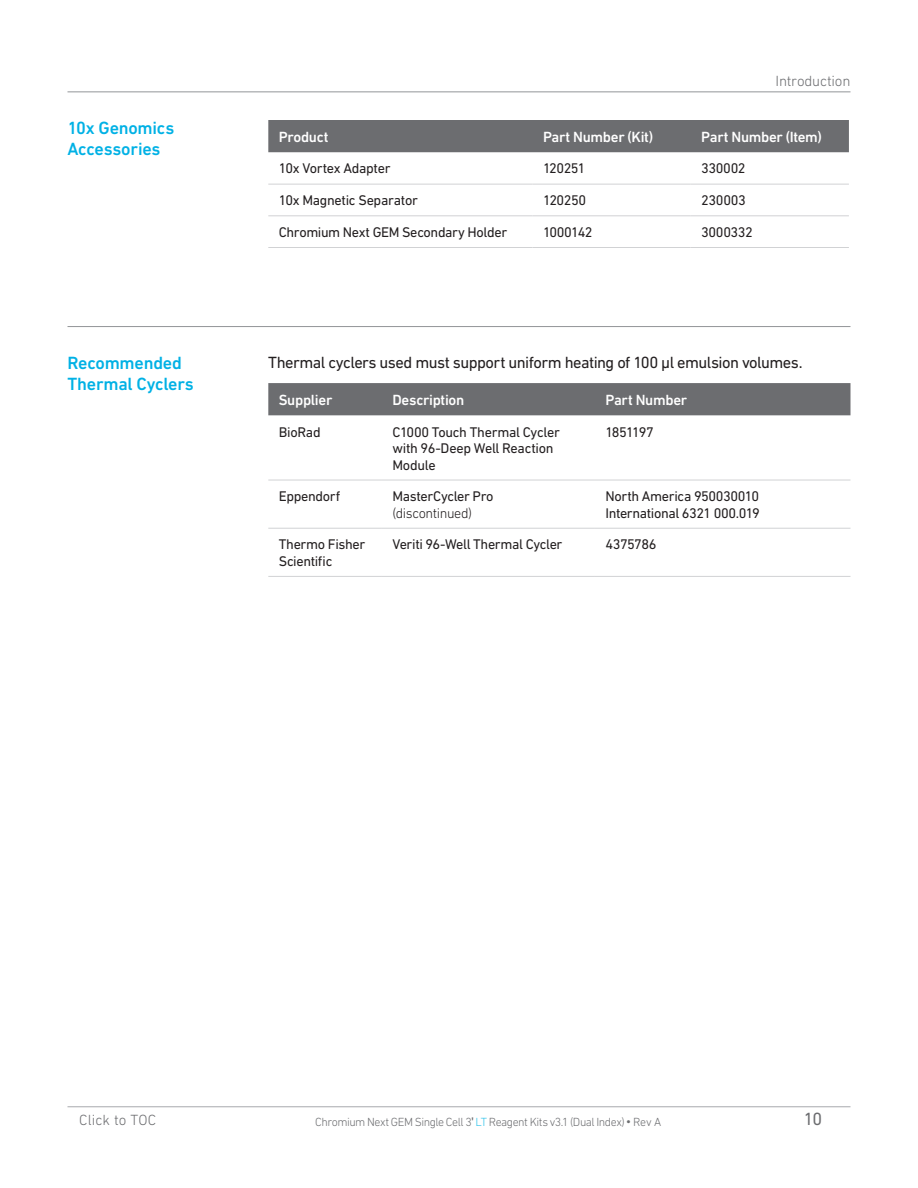
<style>
.page{position:relative;width:918px;height:1188px;background:#fff}
.page>*{position:absolute;margin:0;border:0;box-sizing:border-box;transform-origin:0 0}
.Sub_Section_Header{font:500 18px/21px "DIN Next LT Pro";letter-spacing:-.015em;color:#00b1e5}
.t1{font:18px "DIN Next LT Pro";color:#6c6d70}
.Body_copy{font:16.5px "DIN Next LT Pro";letter-spacing:-.035em;color:#231f20}
.Table_1_Header{font:500 15px "DIN Next LT Pro";letter-spacing:-.02em;color:#fff}
.Eyebrow{font:300 15px "DIN Next LT Pro";letter-spacing:-.01em;color:#6c6d70}
.Eyebrow-2{font:300 15px "DIN Next LT Pro";letter-spacing:.01em;color:#6c6d70}
.Table_1_Body{font:14.25px/16.5px "DIN Next LT Pro";letter-spacing:-.025em;color:#231f20}
.Table_1_Body-2{font:14.25px "DIN Next LT Pro";letter-spacing:-.07em;color:#231f20}
.Table_1_Body-3{font:14.25px "DIN Next LT Pro";letter-spacing:-.045em;color:#231f20}
.t2{font:300 12px "DIN Next LT Pro";letter-spacing:-.04em;color:#6c6d70}
.s1{font-weight:300}
.s2{font-family:"Arial";font-weight:400}
.s3{color:#33c4eb}
</style>
<div class="page">
<hr style="left:68px;top:1106px;width:782px;height:1px;background:#a8a9ad">
<hr style="left:68px;top:326px;width:782px;height:1px;background:#939598">
<div style="left:268px;top:383px;width:582px;height:32px;background:#6c6d70"></div>
<hr style="left:268px;top:576px;width:114px;height:1px;background:#d1d2d4">
<hr style="left:382px;top:576px;width:213px;height:1px;background:#d1d2d4">
<hr style="left:595px;top:576px;width:255px;height:1px;background:#d1d2d4">
<hr style="left:268px;top:480px;width:114px;height:1px;background:#d1d2d4">
<hr style="left:382px;top:480px;width:213px;height:1px;background:#d1d2d4">
<hr style="left:595px;top:480px;width:255px;height:1px;background:#d1d2d4">
<hr style="left:268px;top:528px;width:114px;height:1px;background:#d1d2d4">
<hr style="left:382px;top:528px;width:213px;height:1px;background:#d1d2d4">
<hr style="left:595px;top:528px;width:255px;height:1px;background:#d1d2d4">
<hr style="left:68px;top:92px;width:782px;height:1px;background:#939598">
<div style="left:268px;top:120px;width:581px;height:32px;background:#6c6d70"></div>
<hr style="left:268px;top:184px;width:114px;height:1px;background:#d1d2d4">
<hr style="left:382px;top:184px;width:150px;height:1px;background:#d1d2d4">
<hr style="left:532px;top:184px;width:159px;height:1px;background:#d1d2d4">
<hr style="left:691px;top:184px;width:158px;height:1px;background:#d1d2d4">
<hr style="left:268px;top:247px;width:114px;height:1px;background:#d1d2d4">
<hr style="left:382px;top:247px;width:150px;height:1px;background:#d1d2d4">
<hr style="left:532px;top:247px;width:159px;height:1px;background:#d1d2d4">
<hr style="left:691px;top:247px;width:158px;height:1px;background:#d1d2d4">
<hr style="left:268px;top:216px;width:114px;height:1px;background:#d1d2d4">
<hr style="left:382px;top:216px;width:150px;height:1px;background:#d1d2d4">
<hr style="left:532px;top:216px;width:159px;height:1px;background:#d1d2d4">
<hr style="left:691px;top:216px;width:158px;height:1px;background:#d1d2d4">
<p class="Eyebrow" style="left:776px;top:73px;width:76px">Introduction</p>
<p class="Sub_Section_Header" style="left:68px;top:117px;width:108px">10x Genomics<br>Accessories</p>
<p class="Table_1_Header" style="left:279px;top:128px;width:51px">Product</p>
<p class="Table_1_Header" style="left:543px;top:128px;width:112px">Part Number (Kit)</p>
<p class="Table_1_Header" style="left:701px;top:128px;width:122px">Part Number (Item)</p>
<p class="Table_1_Body" style="left:279px;top:160px;width:113px">10x Vortex Adapter</p>
<p class="Table_1_Body" style="left:543px;top:160px;width:44px">120251</p>
<p class="Table_1_Body" style="left:701px;top:160px;width:46px">330002</p>
<p class="Table_1_Body" style="left:279px;top:192px;width:141px">10x Magnetic Separator</p>
<p class="Table_1_Body" style="left:543px;top:192px;width:45px">120250</p>
<p class="Table_1_Body" style="left:701px;top:192px;width:46px">230003</p>
<p class="Table_1_Body" style="left:279px;top:224px;width:230px">Chromium Next GEM Secondary Holder</p>
<p class="Table_1_Body-3" style="left:543px;top:224px;width:51px">1000142</p>
<p class="Table_1_Body" style="left:701px;top:224px;width:53px">3000332</p>
<p class="Sub_Section_Header" style="left:68px;top:352px;width:128px">Recommended<br>Thermal Cyclers</p>
<p class="Body_copy" style="left:268px;top:353px;width:536px">Thermal cyclers used must support uniform heating of 100 µl emulsion volumes.</p>
<p class="Table_1_Header" style="left:279px;top:391px;width:55px">Supplier</p>
<p class="Table_1_Header" style="left:392px;top:391px;width:73px">Description</p>
<p class="Table_1_Header" style="left:605px;top:391px;width:83px">Part Number</p>
<p class="Table_1_Body" style="left:279px;top:423px;width:43px">BioRad</p>
<p class="Table_1_Body" style="left:392px;top:423px;width:169px">C1000 Touch Thermal Cycler with 96-Deep Well Reaction<br>Module</p>
<p class="Table_1_Body-2" style="left:605px;top:423px;width:50px">1851197</p>
<p class="Table_1_Body" style="left:279px;top:488px;width:63px">Eppendorf</p>
<p class="Table_1_Body" style="left:392px;top:488px;width:103px">MasterCycler Pro <span class="s1">(discontinued)</span></p>
<p class="Table_1_Body" style="left:605px;top:488px;width:155px">North America 950030010</p>
<p class="Table_1_Body" style="left:605px;top:504px;width:156px">International 6321 000.019</p>
<p class="Table_1_Body" style="left:279px;top:536px;width:88px">Thermo Fisher<br>Scientific</p>
<p class="Table_1_Body" style="left:392px;top:536px;width:172px">Veriti 96-Well Thermal Cycler</p>
<p class="Table_1_Body" style="left:605px;top:536px;width:53px">4375786</p>
<p class="Eyebrow-2" style="left:79px;top:1111px;width:79px">Click to TOC</p>
<p class="t2" style="left:315px;top:1115px;width:347px">Chromium Next GEM Single Cell 3<span class="s2">ʹ</span> <span class="s3">LT</span> Reagent Kits v3.1 (Dual Index) <span class="s2">•</span> Rev A</p>
<p class="t1" style="left:804px;top:1108px;width:20px">10</p>
</div>
